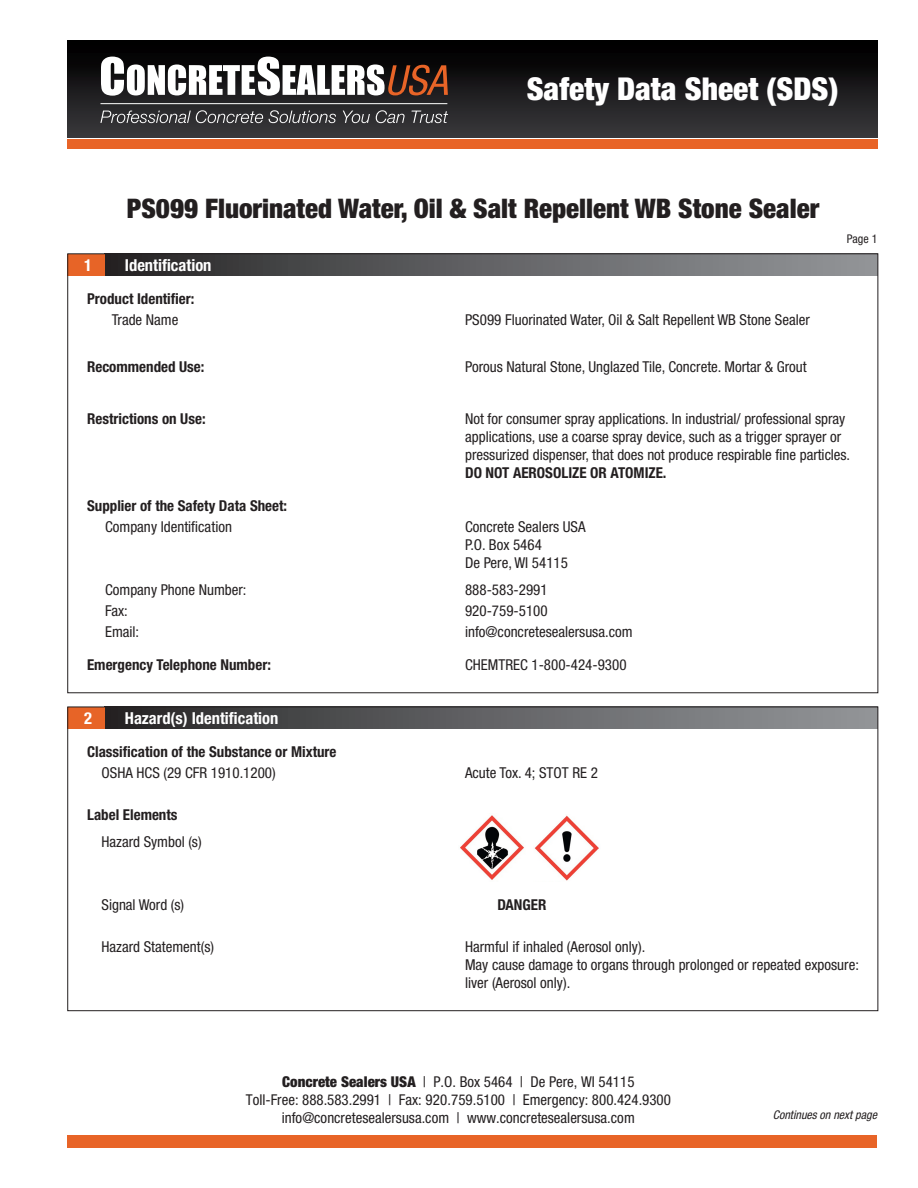
<style>
.page{position:relative;width:918px;height:1188px;background:#fff}
.page>*{position:absolute;margin:0;border:0;box-sizing:border-box;transform-origin:0 0}
.t1{font:900 condensed 31.5px "Helvetica Neue LT Std";color:#fff}
.t2{font:900 condensed 27px "Helvetica Neue LT Std";color:#231f20}
.t3{font:700 condensed 16.5px "Helvetica Neue LT Std";color:#fff}
.t4{font:condensed 15px/18px "Helvetica Neue LT Std";color:#231f20}
.t5{font:700 condensed 15px "Helvetica Neue LT Std";color:#231f20}
.t6{font:italic condensed 12px "Helvetica Neue LT Std";color:#231f20}
.t7{font:condensed 12px "Helvetica Neue LT Std";color:#231f20}
.s1{font-weight:700}
.s2{font-weight:900}
</style>
<div class="page">
<div style="left:67px;top:1135px;width:810px;height:12px;background:#e86427"></div>
<svg style="left:67px;top:137px;width:810px;height:3px"></svg>
<div style="left:67px;top:40px;width:810px;height:97px;background:linear-gradient(to bottom,#000,#3b3a3d)"></div>
<svg style="left:101px;top:57px;width:347px;height:39px"></svg>
<svg style="left:100px;top:110px;width:236px;height:13px;background:#59595b"></svg>
<svg style="left:343px;top:111px;width:27px;height:12px"></svg>
<svg style="left:376px;top:110px;width:29px;height:13px"></svg>
<svg style="left:411px;top:111px;width:37px;height:12px"></svg>
<hr style="left:101px;top:103px;width:346px;height:1px;background:#fff">
<div style="left:67px;top:140px;width:810px;height:9px;background:#e86427"></div>
<div style="left:105px;top:254px;width:773px;height:22px;background:linear-gradient(to right,#292728,#979a9d)"></div>
<div style="left:68px;top:254px;width:37px;height:22px;background:#e76427"></div>
<div style="left:105px;top:707px;width:773px;height:22px;background:linear-gradient(to right,#292728,#979a9d)"></div>
<div style="left:68px;top:707px;width:37px;height:22px;background:#e76427"></div>
<img style="left:460px;top:815px;width:64px;height:65px">
<img style="left:534px;top:815px;width:65px;height:66px">
<p class="t1" style="left:527px;top:70px;width:313px">Safety Data Sheet (SDS)</p>
<p class="t2" style="left:127px;top:192px;width:694px">PS099 Fluorinated Water, Oil &amp; Salt Repellent WB Stone Sealer</p>
<p class="t7" style="left:847px;top:231px;width:32px">Page 1</p>
<p class="t3" style="left:84px;top:255px;width:9px">1</p>
<p class="t3" style="left:125px;top:255px;width:88px">Identification</p>
<p class="t5" style="left:87px;top:290px;width:109px">Product Identifier:</p>
<p class="t4" style="left:112px;top:311px;width:68px">Trade Name</p>
<p class="t4" style="left:465px;top:311px;width:346px">PS099 Fluorinated Water, Oil &amp; Salt Repellent WB Stone Sealer</p>
<p class="t5" style="left:87px;top:357px;width:119px">Recommended Use:</p>
<p class="t4" style="left:465px;top:357px;width:343px">Porous Natural Stone, Unglazed Tile, Concrete. Mortar &amp; Grout</p>
<p class="t5" style="left:87px;top:410px;width:120px">Restrictions on Use:</p>
<p class="t4" style="left:465px;top:410px;width:387px">Not for consumer spray applications. In industrial/ professional spray applications, use a coarse spray device, such as a trigger sprayer or pressurized dispenser, that does not produce respirable fine particles.<br><span class="s1">DO NOT AEROSOLIZE OR ATOMIZE.</span></p>
<p class="t5" style="left:87px;top:497px;width:202px">Supplier of the Safety Data Sheet:</p>
<p class="t4" style="left:105px;top:518px;width:128px">Company Identification</p>
<p class="t4" style="left:465px;top:518px;width:122px">Concrete Sealers USA</p>
<p class="t4" style="left:465px;top:536px;width:78px">P.O. Box 5464</p>
<p class="t4" style="left:465px;top:554px;width:104px">De Pere, WI 54115</p>
<p class="t4" style="left:105px;top:581px;width:143px">Company Phone Number:</p>
<p class="t4" style="left:465px;top:581px;width:84px">888-583-2991</p>
<p class="t4" style="left:105px;top:602px;width:24px">Fax:</p>
<p class="t4" style="left:465px;top:602px;width:84px">920-759-5100</p>
<p class="t4" style="left:105px;top:623px;width:36px">Email:</p>
<p class="t4" style="left:465px;top:623px;width:169px">info@concretesealersusa.com</p>
<p class="t5" style="left:87px;top:656px;width:185px">Emergency Telephone Number:</p>
<p class="t4" style="left:465px;top:656px;width:163px">CHEMTREC 1-800-424-9300</p>
<p class="t3" style="left:84px;top:708px;width:9px">2</p>
<p class="t3" style="left:125px;top:708px;width:155px">Hazard(s) Identification</p>
<p class="t5" style="left:87px;top:743px;width:251px">Classification of the Substance or Mixture</p>
<p class="t4" style="left:102px;top:764px;width:176px">OSHA HCS (29 CFR 1910.1200)</p>
<p class="t4" style="left:465px;top:764px;width:134px">Acute Tox. 4; STOT RE 2</p>
<p class="t5" style="left:87px;top:806px;width:92px">Label Elements</p>
<p class="t4" style="left:102px;top:833px;width:102px">Hazard Symbol (s)</p>
<p class="t4" style="left:102px;top:896px;width:84px">Signal Word (s)</p>
<p class="t5" style="left:498px;top:896px;width:50px">DANGER</p>
<p class="t4" style="left:102px;top:938px;width:114px">Hazard Statement(s)</p>
<p class="t4" style="left:465px;top:938px;width:182px">Harmful if inhaled (Aerosol only).</p>
<p class="t4" style="left:465px;top:956px;width:395px">May cause damage to organs through prolonged or repeated exposure: liver (Aerosol only).</p>
<p class="t4" style="left:246px;top:1072px;width:427px;text-align:center"><span class="s2">Concrete Sealers USA</span> | P.O. Box 5464 | De Pere, WI 54115<br>Toll-Free: 888.583.2991 | Fax: 920.759.5100 | Emergency: 800.424.9300 info@concretesealersusa.com | www.concretesealersusa.com</p>
<p class="t6" style="left:773px;top:1108px;width:106px">Continues on next page</p>
</div>
